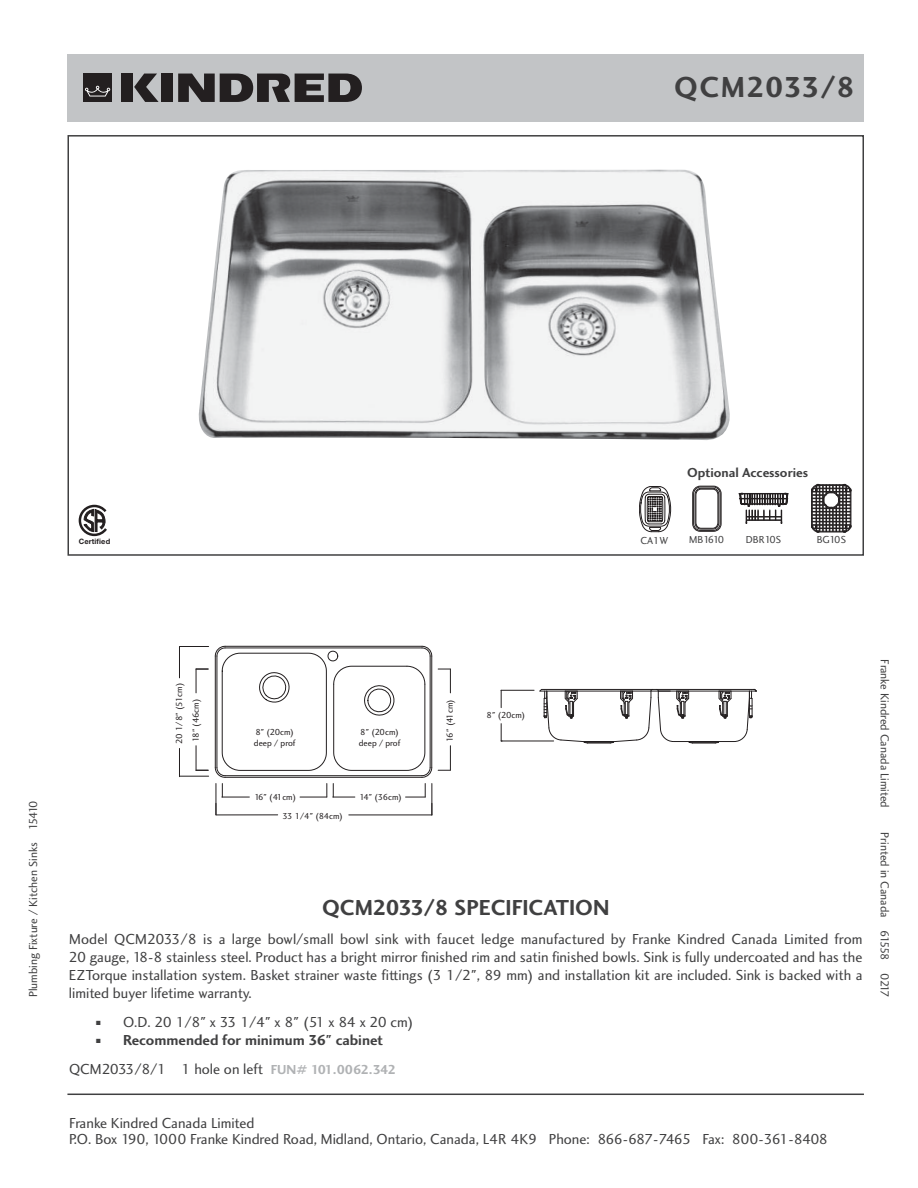
<style>
.page{position:relative;width:918px;height:1188px;background:#fff}
.page>*{position:absolute;margin:0;border:0;box-sizing:border-box;transform-origin:0 0}
.t1{font:30px "Charlotte Sans Bold Plain";letter-spacing:.035em;color:#404041}
.t2{font:22.5px "Charlotte Sans Bold Plain";color:#404041}
.t3{font:15px/18px "Charlotte Sans Book Plain";color:#404041;text-align:justify}
.t4{font:15px "Charlotte Sans Book Plain";letter-spacing:-.06em;color:#404041}
.t5{font:15px "Charlotte Sans Bold Plain";color:#404041}
.t6{font:13.5px "Charlotte Sans Bold Plain";color:#404041}
.t7{font:12px "Charlotte Sans Book Plain";color:#404041}
.t8{font:10.5px "Charlotte Sans Book Plain";color:#404041}
.t9{font:9.15px/16.5px "Charlotte Sans Book Plain";letter-spacing:-.03em;color:#231f20}
.t10{font:9px/10.8px "Charlotte Sans Book Plain";color:#231f20}
.t11{font:700 7.5px "Helvetica Neue";letter-spacing:.02em;color:#231f20}
.s1{font-family:"Charlotte Sans Bold Plain";font-size:13.5px;color:#b0b2b4}
</style>
<div class="page">
<div style="left:68px;top:54px;width:796px;height:68px;background:#c2c4c6"></div>
<img style="left:198px;top:169px;width:532px;height:271px">
<div style="left:68px;top:135px;width:796px;height:421px;border:2px solid #404041"></div>
<hr style="left:349px;top:814px;width:83px;height:1px;background:#231f20">
<hr style="left:216px;top:814px;width:62px;height:1px;background:#231f20">
<svg style="left:406px;top:784px;width:26px;height:31px"></svg>
<svg style="left:333px;top:784px;width:22px;height:14px"></svg>
<svg style="left:300px;top:784px;width:27px;height:14px"></svg>
<svg style="left:216px;top:784px;width:33px;height:31px"></svg>
<hr style="left:501px;top:690px;width:33px;height:1px;background:#231f20">
<hr style="left:501px;top:741px;width:53px;height:1px;background:#231f20">
<svg style="left:501px;top:690px;width:1px;height:18px"></svg>
<svg style="left:501px;top:724px;width:1px;height:18px"></svg>
<svg style="left:179px;top:645px;width:272px;height:133px"></svg>
<svg style="left:539px;top:688px;width:218px;height:56px"></svg>
<hr style="left:67px;top:1094px;width:797px;height:1px;background:#404041">
<svg style="left:79px;top:505px;width:30px;height:51px"></svg>
<svg style="left:134px;top:74px;width:25px;height:28px"></svg>
<div style="left:161px;top:74px;width:12px;height:28px;background:#231f20"></div>
<svg style="left:178px;top:74px;width:184px;height:28px"></svg>
<div style="left:84px;top:74px;width:28px;height:28px;background:#231f20"></div>
<div style="left:121px;top:74px;width:12px;height:28px;background:#231f20"></div>
<svg style="left:85px;top:86px;width:25px;height:11px"></svg>
<svg style="left:739px;top:493px;width:49px;height:31px"></svg>
<svg style="left:811px;top:484px;width:40px;height:48px"></svg>
<div style="left:693px;top:486px;width:28px;height:46px;border:1px solid #231f20;border-radius:8px"></div>
<div style="left:693px;top:487px;width:27px;height:44px;border:1px solid #231f20;border-radius:7px"></div>
<div style="left:695px;top:488px;width:24px;height:41px;border:1px solid #231f20;border-radius:6px"></div>
<div style="left:696px;top:489px;width:22px;height:39px;border:1px solid #231f20;border-radius:6px"></div>
<svg style="left:639px;top:486px;width:32px;height:46px"></svg>
<h1 class="t1" style="left:674px;top:69px;width:182px">QCM2033/8</h1>
<p class="t6" style="left:687px;top:464px;width:123px">Optional Accessories</p>
<p class="t11" style="left:79px;top:539px;width:33px">Certified</p>
<p class="t8" style="left:640px;top:537px;width:30px">CA1W</p>
<p class="t8" style="left:689px;top:536px;width:37px">MB1610</p>
<p class="t8" style="left:746px;top:536px;width:37px">DBR10S</p>
<p class="t8" style="left:817px;top:536px;width:31px">BG10S</p>
<p class="t7" style="left:28px;top:997px;width:199px;rotate:-90deg">Plumbing Fixture / Kitchen Sinks 15410</p>
<p class="t9" style="left:172px;top:744px;width:62px;rotate:-90deg">20 1/8" (51cm)<br>18" (46cm)</p>
<p class="t10" style="left:254px;top:728px;width:43px">8" (20cm) deep / prof</p>
<p class="t10" style="left:359px;top:728px;width:43px">8" (20cm) deep / prof</p>
<p class="t10" style="left:254px;top:792px;width:43px">16" (41cm)</p>
<p class="t10" style="left:360px;top:792px;width:44px">14" (36cm)</p>
<p class="t10" style="left:283px;top:811px;width:62px">33 1/4" (84cm)</p>
<p class="t9" style="left:443px;top:742px;width:44px;rotate:-90deg">16" (41cm)</p>
<p class="t10" style="left:487px;top:710px;width:40px">8" (20cm)</p>
<h2 class="t2" style="left:322px;top:894px;width:289px">QCM2033/8 SPECIFICATION</h2>
<p class="t3" style="left:69px;top:931px;width:795px">Model QCM2033/8 is a large bowl/small bowl sink with faucet ledge manufactured by Franke Kindred Canada Limited from 20 gauge, 18-8 stainless steel. Product has a bright mirror finished rim and satin finished bowls. Sink is fully undercoated and has the EZTorque installation system. Basket strainer waste fittings (3 1/2", 89 mm) and installation kit are included. Sink is backed with a limited buyer lifetime warranty.</p>
<p class="t4" style="left:96px;top:1016px;width:319px">■ O.D. 20 1/8" x 33 1/4" x 8" (51 x 84 x 20 cm)</p>
<p class="t5" style="left:96px;top:1031px;width:288px">■ Recommended for minimum 36" cabinet</p>
<p class="t3" style="left:69px;top:1061px;width:329px">QCM2033/8/1 1 hole on left <span class="s1">FUN# 101.0062.342</span></p>
<p class="t3" style="left:69px;top:1116px;width:761px;line-height:16.5px">Franke Kindred Canada Limited<br>P.O. Box 190, 1000 Franke Kindred Road, Midland, Ontario, Canada, L4R 4K9 Phone: 866-687-7465 Fax: 800-361-8408</p>
<p class="t7" style="left:890px;top:659px;width:150px;rotate:90deg">Franke Kindred Canada Limited</p>
<p class="t7" style="left:890px;top:832px;width:167px;rotate:90deg">Printed in Canada 61558 0217</p>
</div>
